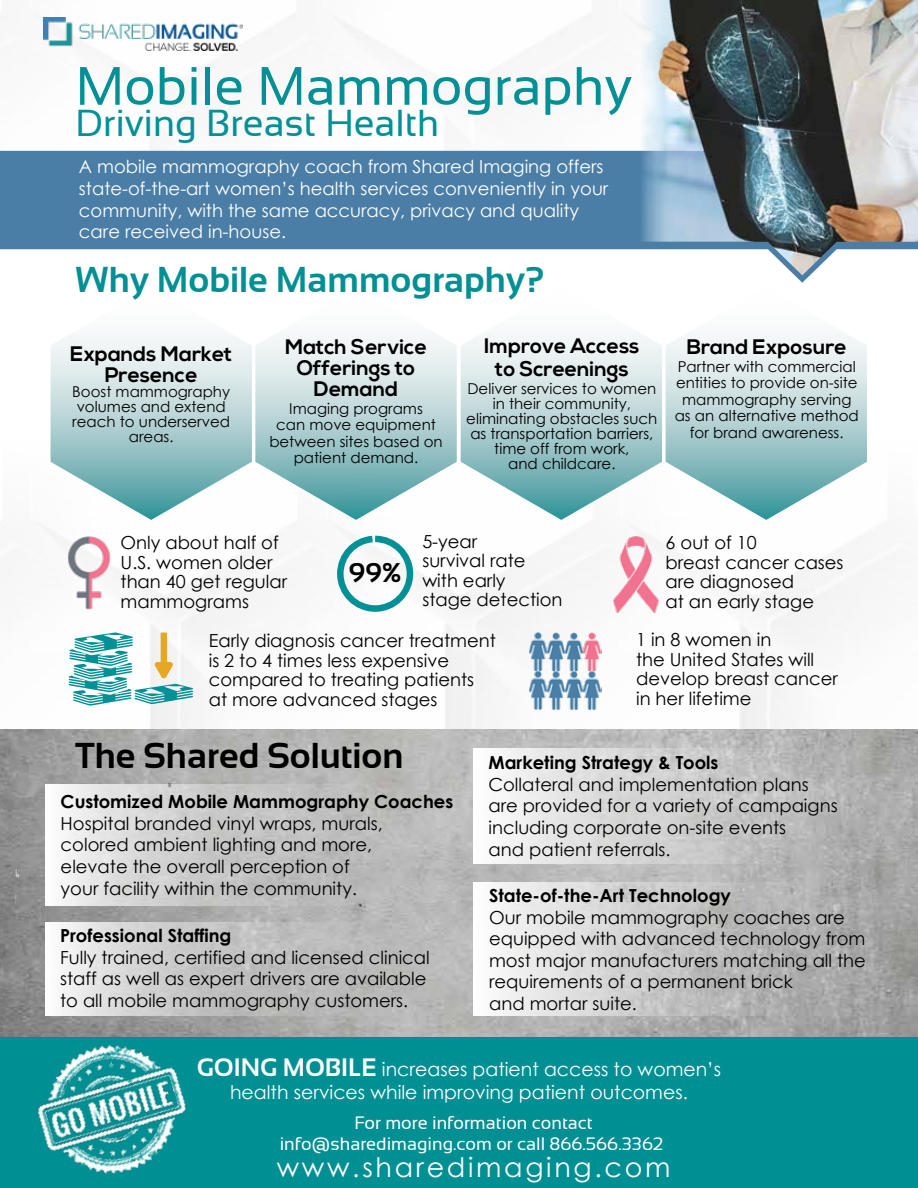
<style>
.page{position:relative;width:918px;height:1188px;background:#fff}
.page>*{position:absolute;margin:0;border:0;box-sizing:border-box;transform-origin:0 0}
.t1{font:54px "Sansation";color:#009095}
.t2{font:37.5px "Sansation";color:#009095}
.t3{font:700 36px "Sansation";color:#009094}
.t4{font:700 36px "Sansation";color:#000}
.t5{font:700 27.15px "Sansation";color:#000}
.t6{font:27px "Century Gothic";letter-spacing:.1em;color:#fff}
.t7{font:700 21px/21px "Nexa";color:#000;text-align:center}
.t8{font:18.9px/22.6px "Century Gothic";color:#fff;text-align:center}
.t9{font:18px/19.5px "Century Gothic";color:#000}
.t10{font:18px/21.6px "Century Gothic";color:#fff}
.t11{font:700 18px "Century Gothic";color:#000}
.t12{font:18px/21.6px "Sansation";color:#fff;text-align:center}
.t13{font:15px/15px "Century Gothic";color:#000;text-align:center}
.s1{font-family:"Sansation";font-weight:700;font-size:25.2px}
</style>
<div class="page">
<img style="left:0;top:358px;width:918px;height:372px">
<img style="left:0;top:730px;width:918px;height:307px">
<img style="left:0;top:12px;width:488px;height:139px">
<img style="left:597px;top:536px;width:78px;height:77px">
<svg style="left:337px;top:536px;width:76px;height:76px"></svg>
<img style="left:528px;top:632px;width:73px;height:77px">
<img style="left:44px;top:17px;width:198px;height:33px">
<div style="left:0;top:1037px;width:918px;height:151px;background:#009094"></div>
<svg style="left:0;top:151px;width:806px;height:132px;fill:#4a7ea6"></svg>
<img style="left:488px;top:0;width:430px;height:279px">
<div style="left:474px;top:748px;width:415px;height:115px;background:linear-gradient(to right,#f7f7f7,#a6a6a6)"></div>
<svg style="left:45px;top:923px;width:415px;height:93px;background:#c3c3c3"></svg>
<svg style="left:45px;top:784px;width:415px;height:121px;background:#cacaca"></svg>
<svg style="left:474px;top:883px;width:415px;height:133px;background:#c8c8c7"></svg>
<svg style="left:68px;top:632px;width:126px;height:74px"></svg>
<svg style="left:666px;top:335px;width:201px;height:185px"></svg>
<svg style="left:461px;top:335px;width:201px;height:185px"></svg>
<svg style="left:255px;top:335px;width:202px;height:185px"></svg>
<svg style="left:51px;top:335px;width:201px;height:185px"></svg>
<img style="left:66px;top:536px;width:46px;height:73px">
<img style="left:0;top:969px;width:260px;height:205px">
<h1 class="t1" style="left:76px;top:56px;width:558px">Mobile Mammography</h1>
<h2 class="t2" style="left:76px;top:103px;width:365px">Driving Breast Health</h2>
<p class="t10" style="left:79px;top:156px;width:531px">A mobile mammography coach from Shared Imaging offers state-of-the-art women’s health services conveniently in your community, with the same accuracy, privacy and quality care received in-house.</p>
<h3 class="t3" style="left:76px;top:259px;width:471px">Why Mobile Mammography?</h3>
<p class="t7" style="left:70px;top:344px;width:163px">Expands Market<br>Presence</p>
<p class="t13" style="left:72px;top:384px;width:159px">Boost mammography volumes and extend reach to underserved areas.</p>
<p class="t7" style="left:285px;top:337px;width:143px">Match Service<br>Offerings to<br>Demand</p>
<p class="t13" style="left:269px;top:400px;width:175px;line-height:16.5px">Imaging programs<br>can move equipment between sites based on patient demand.</p>
<p class="t7" style="left:484px;top:336px;width:157px;line-height:22.5px">Improve Access to Screenings</p>
<p class="t13" style="left:466px;top:381px;width:193px">Deliver services to women in their community, eliminating obstacles such as transportation barriers, time off from work,<br>and childcare.</p>
<p class="t7" style="left:687px;top:337px;width:162px">Brand Exposure</p>
<p class="t13" style="left:675px;top:358px;width:186px;line-height:16.5px">Partner with commercial entities to provide on-site mammography serving as an alternative method for brand awareness.</p>
<p class="t9" style="left:422px;top:531px;width:142px">5-year<br>survival rate with early<br>stage detection</p>
<p class="t9" style="left:121px;top:533px;width:168px">Only about half of<br>U.S. women older than 40 get regular mammograms</p>
<p class="t9" style="left:666px;top:533px;width:180px">6 out of 10<br>breast cancer cases are diagnosed<br>at an early stage</p>
<h3 class="t5" style="left:348px;top:557px;width:55px">99%</h3>
<p class="t9" style="left:636px;top:630px;width:203px">1 in 8 women in<br>the United States will develop breast cancer in her lifetime</p>
<p class="t9" style="left:209px;top:631px;width:289px">Early diagnosis cancer treatment is 2 to 4 times less expensive compared to treating patients at more advanced stages</p>
<h3 class="t4" style="left:76px;top:736px;width:330px">The Shared Solution</h3>
<p class="t11" style="left:489px;top:749px;width:232px">Marketing Strategy &amp; Tools</p>
<p class="t9" style="left:489px;top:773px;width:351px;line-height:21.6px">Collateral and implementation plans are provided for a variety of campaigns including corporate on-site events<br>and patient referrals.</p>
<p class="t11" style="left:61px;top:788px;width:394px">Customized Mobile Mammography Coaches</p>
<p class="t9" style="left:61px;top:812px;width:324px;line-height:21.6px">Hospital branded vinyl wraps, murals, colored ambient lighting and more, elevate the overall perception of your facility within the community.</p>
<p class="t11" style="left:489px;top:882px;width:243px">State-of-the-Art Technology</p>
<p class="t9" style="left:489px;top:906px;width:378px;line-height:21.6px">Our mobile mammography coaches are equipped with advanced technology from most major manufacturers matching all the requirements of a permanent brick<br>and mortar suite.</p>
<p class="t11" style="left:60px;top:922px;width:173px">Professional Staffing</p>
<p class="t9" style="left:60px;top:946px;width:371px;line-height:21.6px">Fully trained, certified and licensed clinical staff as well as expert drivers are available to all mobile mammography customers.</p>
<p class="t8" style="left:197px;top:1058px;width:526px"><span class="s1">GOING MOBILE</span> increases patient access to women’s health services while improving patient outcomes.</p>
<p class="t12" style="left:280px;top:1112px;width:385px">For more information contact info@sharedimaging.com or call 866.566.3362</p>
<h3 class="t6" style="left:277px;top:1148px;width:395px">www.sharedimaging.com</h3>
</div>
